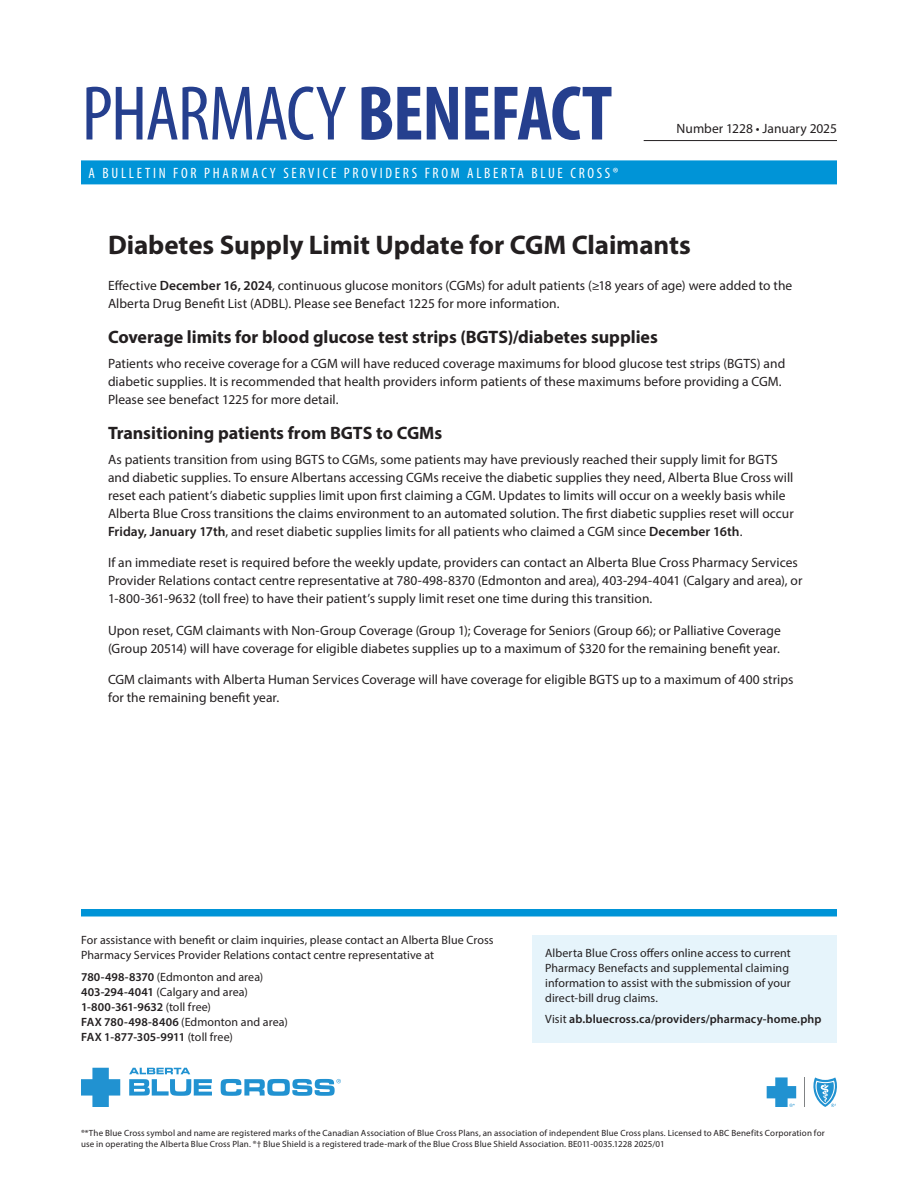
<style>
.page{position:relative;width:918px;height:1188px;background:#fff}
.page>*{position:absolute;margin:0;border:0;box-sizing:border-box;transform-origin:0 0}
.SLG_bolded_body_copy{font:condensed 78px "Myriad Pro";letter-spacing:-.02em;color:#253f8e}
.t1{font:700 27px "Myriad Pro";letter-spacing:-.005em;color:#231f20}
.Subhead_H2{font:700 18px "Myriad Pro";color:#231f20}
.t2{font:condensed 15px "Myriad Pro";letter-spacing:.18em;color:#fff}
.Body_copy{font:13.5px/18px "Myriad Pro";letter-spacing:.005em;color:#231f20}
.Body_text{font:12px/15px "Myriad Pro";letter-spacing:.005em;color:#231f20}
.Body_text-2{font:600 12px "Myriad Pro";letter-spacing:.01em;color:#231f20}
.t3{font:9px/10.8px "Myriad Pro";letter-spacing:.015em;color:#231f20}
.s1{font-weight:700}
.s2{font-weight:600}
.s3{font-weight:400}
</style>
<div class="page">
<div style="left:81px;top:160px;width:756px;height:24px;background:#0094d7"></div>
<hr style="left:644px;top:140px;width:193px;height:1px;background:#231f20">
<div style="left:532px;top:935px;width:305px;height:108px;background:#e6f4fb"></div>
<div style="left:81px;top:909px;width:756px;height:7px;background:#0094d7"></div>
<svg style="left:813px;top:1077px;width:24px;height:30px"></svg>
<hr style="left:804px;top:1077px;width:1px;height:30px;background:#808284">
<svg style="left:767px;top:1077px;width:29px;height:30px"></svg>
<svg style="left:129px;top:1068px;width:83px;height:28px"></svg>
<svg style="left:221px;top:1079px;width:120px;height:17px"></svg>
<svg style="left:81px;top:1068px;width:39px;height:39px"></svg>
<p class="SLG_bolded_body_copy" style="left:82px;top:67px;width:532px">PHARMACY <span class="s1">BENEFACT</span></p>
<p class="t2" style="left:89px;top:164px;width:531px">A BULLETIN FOR PHARMACY SERVICE PROVIDERS FROM ALBERTA BLUE CROSS®</p>
<p class="Body_copy" style="left:677px;top:120px;width:162px">Number 1228 • January 2025</p>
<p class="t1" style="left:108px;top:228px;width:584px">Diabetes Supply Limit Update for CGM Claimants</p>
<p class="Body_copy" style="left:108px;top:277px;width:686px">Effective <span class="s2">December 16, 2024</span>, continuous glucose monitors (CGMs) for adult patients (≥18 years of age) were added to the<br>Alberta Drug Benefit List (ADBL). Please see Benefact 1225 for more information.</p>
<p class="Subhead_H2" style="left:108px;top:326px;width:551px">Coverage limits for blood glucose test strips (BGTS)/diabetes supplies</p>
<p class="Body_copy" style="left:108px;top:354px;width:679px">Patients who receive coverage for a CGM will have reduced coverage maximums for blood glucose test strips (BGTS) and diabetic supplies. It is recommended that health providers inform patients of these maximums before providing a CGM.<br>Please see benefact 1225 for more detail.</p>
<p class="Subhead_H2" style="left:108px;top:421px;width:336px">Transitioning patients from BGTS to CGMs</p>
<p class="Body_copy" style="left:108px;top:450px;width:687px">As patients transition from using BGTS to CGMs, some patients may have previously reached their supply limit for BGTS and diabetic supplies. To ensure Albertans accessing CGMs receive the diabetic supplies they need, Alberta Blue Cross will reset each patient’s diabetic supplies limit upon first claiming a CGM. Updates to limits will occur on a weekly basis while Alberta Blue Cross transitions the claims environment to an automated solution. The first diabetic supplies reset will occur <span class="s2">Friday, January 17th</span>, and reset diabetic supplies limits for all patients who claimed a CGM since <span class="s2">December 16th</span>.</p>
<p class="Body_copy" style="left:108px;top:554px;width:696px">If an immediate reset is required before the weekly update, providers can contact an Alberta Blue Cross Pharmacy Services<br>Provider Relations contact centre representative at 780-498-8370 (Edmonton and area), 403-294-4041 (Calgary and area), or<br>1-800-361-9632 (toll free) to have their patient’s supply limit reset one time during this transition.</p>
<p class="Body_copy" style="left:108px;top:621px;width:674px">Upon reset, CGM claimants with Non-Group Coverage (Group 1); Coverage for Seniors (Group 66); or Palliative Coverage (Group 20514) will have coverage for eligible diabetes supplies up to a maximum of $320 for the remaining benefit year.</p>
<p class="Body_copy" style="left:108px;top:671px;width:687px">CGM claimants with Alberta Human Services Coverage will have coverage for eligible BGTS up to a maximum of 400 strips for the remaining benefit year.</p>
<p class="Body_text" style="left:81px;top:932px;width:414px">For assistance with benefit or claim inquiries, please contact an Alberta Blue Cross<br>Pharmacy Services Provider Relations contact centre representative at</p>
<p class="Body_text" style="left:81px;top:969px;width:184px"><span class="s2">780-498-8370</span> (Edmonton and area)</p>
<p class="Body_text" style="left:81px;top:984px;width:168px"><span class="s2">403-294-4041</span> (Calgary and area)</p>
<p class="Body_text-2" style="left:81px;top:999px;width:132px">1-800-361-9632 <span class="s3">(toll free)</span></p>
<p class="Body_text" style="left:81px;top:1014px;width:208px"><span class="s2">FAX 780-498-8406</span> (Edmonton and area)</p>
<p class="Body_text-2" style="left:81px;top:1029px;width:154px">FAX 1-877-305-9911 <span class="s3">(toll free)</span></p>
<p class="Body_text" style="left:545px;top:945px;width:247px">Alberta Blue Cross offers online access to current Pharmacy Benefacts and supplemental claiming information to assist with the submission of your direct-bill drug claims.</p>
<p class="Body_text-2" style="left:545px;top:1012px;width:278px"><span class="s3">Visit</span> ab.bluecross.ca/providers/pharmacy-home.php</p>
<p class="t3" style="left:81px;top:1128px;width:745px">®*The Blue Cross symbol and name are registered marks of the Canadian Association of Blue Cross Plans, an association of independent Blue Cross plans. Licensed to ABC Benefits Corporation for use in operating the Alberta Blue Cross Plan. ®† Blue Shield is a registered trade-mark of the Blue Cross Blue Shield Association. BE011-0035.1228 2025/01</p>
</div>
